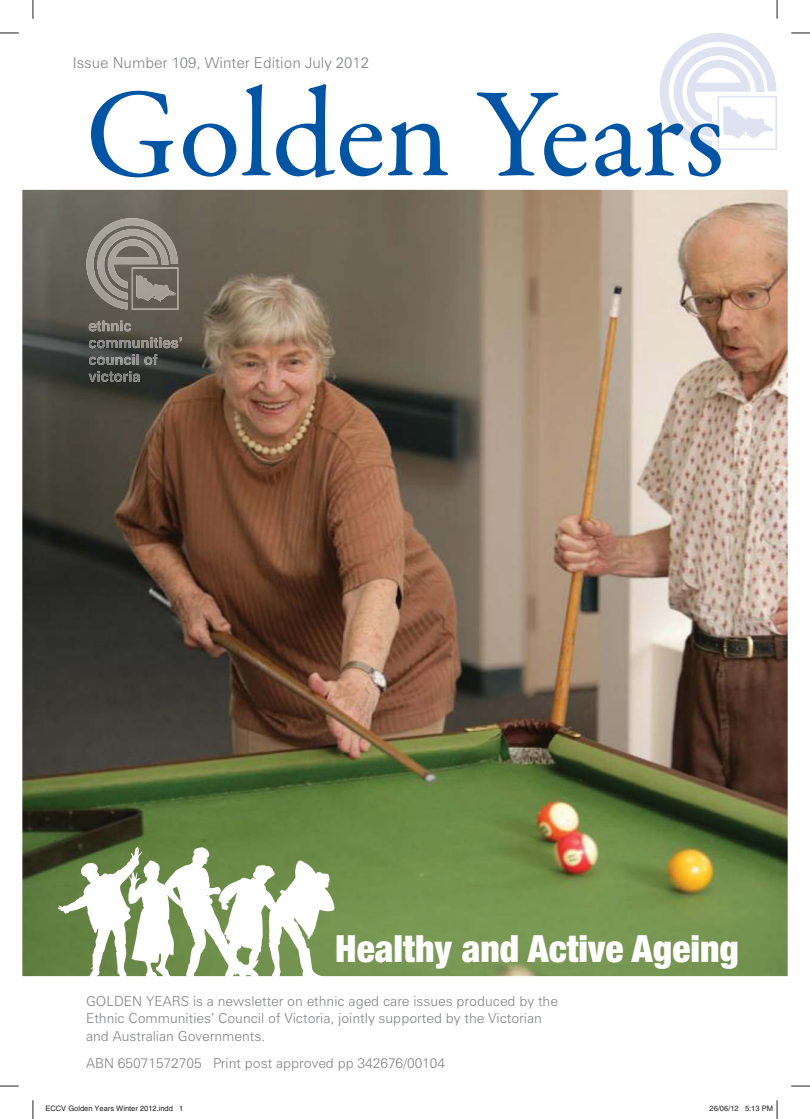
<style>
.page{position:relative;width:810px;height:1119px;background:#fff}
.page>*{position:absolute;margin:0;border:0;box-sizing:border-box;transform-origin:0 0}
.t1{font:127.5px "Garamond Premr Pro";color:#0054a4}
.t2{font:900 condensed 37.5px "Helvetica Neue";color:#fff}
.t3{font:300 15px "Zurich BT";color:#808285}
.t4{font:300 13.75px/17.5px "Zurich BT";color:#808285}
.t5{font:7.5px "Helvetica";color:#231f20}
</style>
<div class="page">
<svg style="left:660px;top:33px;width:117px;height:117px"></svg>
<img style="left:22px;top:190px;width:766px;height:785px">
<svg style="left:89px;top:320px;width:42px;height:11px"></svg>
<svg style="left:89px;top:337px;width:93px;height:11px"></svg>
<svg style="left:89px;top:354px;width:68px;height:11px"></svg>
<svg style="left:89px;top:371px;width:51px;height:11px"></svg>
<img style="left:132px;top:309px;width:46px;height:1px">
<img style="left:86px;top:218px;width:92px;height:91px">
<img style="left:108px;top:239px;width:50px;height:49px">
<svg style="left:57px;top:846px;width:278px;height:131px"></svg>
<svg style="left:0;top:32px;width:19px;height:2px"></svg>
<svg style="left:791px;top:32px;width:19px;height:2px"></svg>
<svg style="left:0;top:1085px;width:19px;height:1px"></svg>
<svg style="left:791px;top:1085px;width:19px;height:1px"></svg>
<svg style="left:32px;top:0;width:2px;height:19px"></svg>
<svg style="left:32px;top:1100px;width:2px;height:18px"></svg>
<svg style="left:776px;top:0;width:2px;height:19px"></svg>
<svg style="left:776px;top:1100px;width:2px;height:18px"></svg>
<p class="t3" style="left:73px;top:57px;width:298px">Issue Number 109, Winter Edition July 2012</p>
<h1 class="t1" style="left:85px;top:56px;width:641px">Golden Years</h1>
<h2 class="t2" style="left:335px;top:934px;width:405px">Healthy and Active Ageing</h2>
<p class="t4" style="left:86px;top:993px;width:473px">GOLDEN YEARS is a newsletter on ethnic aged care issues produced by the<br>Ethnic Communities’ Council of Victoria, jointly supported by the Victorian and Australian Governments.</p>
<p class="t4" style="left:86px;top:1056px;width:360px">ABN 65071572705 Print post approved pp 342676/00104</p>
<p class="t5" style="left:45px;top:1105px;width:139px">ECCV Golden Years Winter 2012.indd 1</p>
<p class="t5" style="left:710px;top:1105px;width:65px">26/06/12 5:13 PM</p>
</div>
